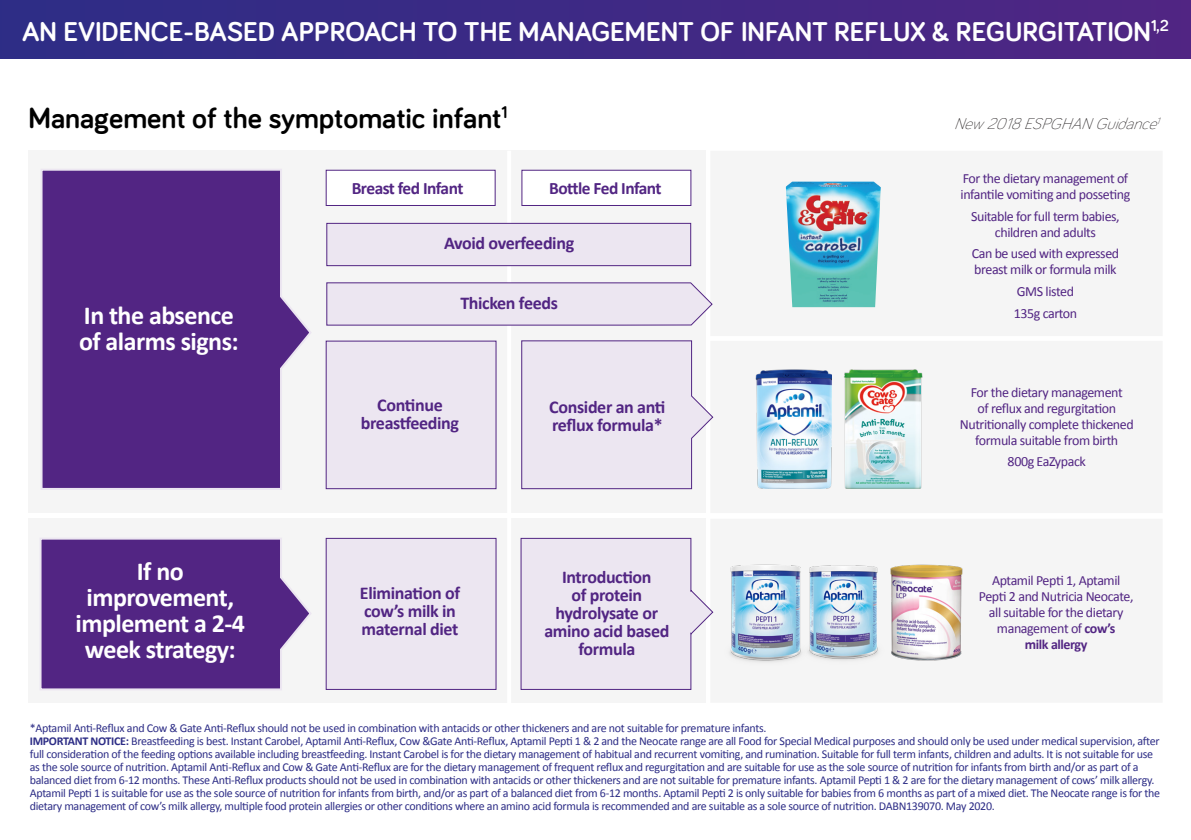
<style>
.page{position:relative;width:1191px;height:840px;background:#fff}
.page>*{position:absolute;margin:0;border:0;box-sizing:border-box;transform-origin:0 0}
.t1{font:700 30px "Bariol";color:#000}
.t2{font:700 28px "Bariol";color:#fff}
.t3{font:700 26px/26px "Calibri";letter-spacing:-.02em;color:#fff}
.t4{font:700 18px "Calibri";letter-spacing:-.02em;color:#522583}
.t5{font:700 17.4px "Calibri";letter-spacing:-.03em;color:#522583}
.t6{font:italic 300 16px "Bariol";color:#231f20}
.t7{font:14px/16px "Calibri";letter-spacing:-.03em;color:#522583;text-align:center}
.t8{font:12px/13px "Calibri";letter-spacing:-.025em;color:#2d2d86}
.s1{font-weight:700}
</style>
<div class="page">
<div style="left:28px;top:518px;width:677px;height:184px;background:#f5f5f5"></div>
<div style="left:28px;top:151px;width:677px;height:361px;background:#f5f5f5"></div>
<div style="left:326px;top:170px;width:169px;height:36px;background:#fff;border:1px solid #522583"></div>
<img style="left:755px;top:369px;width:77px;height:119px">
<img style="left:843px;top:369px;width:80px;height:119px">
<img style="left:785px;top:181px;width:96px;height:126px">
<div style="left:521px;top:170px;width:170px;height:36px;background:#fff;border:1px solid #522583"></div>
<svg style="left:41px;top:169px;width:270px;height:321px;background:#653d90"></svg>
<svg style="left:40px;top:538px;width:271px;height:152px;background:#643c8f"></svg>
<div style="left:326px;top:340px;width:170px;height:148px;background:#ece6f1"></div>
<svg style="left:521px;top:340px;width:192px;height:149px"></svg>
<svg style="left:520px;top:537px;width:192px;height:152px"></svg>
<div style="left:326px;top:538px;width:170px;height:151px;background:#ece6f1"></div>
<hr style="left:507px;top:151px;width:4px;height:561px;background:#fff">
<div style="left:0;top:0;width:1191px;height:59px;background:linear-gradient(to right,#2c2d86,#502583)"></div>
<svg style="left:326px;top:282px;width:386px;height:43px"></svg>
<div style="left:326px;top:223px;width:365px;height:43px;background:#ece6f1"></div>
<img style="left:890px;top:564px;width:73px;height:97px">
<img style="left:712px;top:564px;width:71px;height:102px">
<img style="left:783px;top:565px;width:102px;height:100px">
<p class="t2" style="left:22px;top:12px;width:1148px">AN EVIDENCE-BASED APPROACH TO THE MANAGEMENT OF INFANT REFLUX &amp; REGURGITATION<sup>1,2</sup></p>
<p class="t1" style="left:28px;top:97px;width:481px">Management of the symptomatic infant<sup>1</sup></p>
<p class="t6" style="left:954px;top:113px;width:211px">New2018ESPGHANGuidance<sup>1</sup></p>
<p class="t3" style="left:79px;top:301px;width:161px">In the absence of alarms signs:</p>
<p class="t3" style="left:137px;top:557px;width:48px">If no</p>
<p class="t3" style="left:87px;top:583px;width:149px">improvement,</p>
<p class="t3" style="left:76px;top:609px;width:171px">implement a 2-4</p>
<p class="t3" style="left:85px;top:635px;width:152px">week strategy:</p>
<p class="t5" style="left:352px;top:176px;width:113px">Breast fed Infant</p>
<p class="t5" style="left:549px;top:176px;width:114px">Bottle Fed Infant</p>
<p class="t4" style="left:444px;top:230px;width:132px">Avoid overfeeding</p>
<p class="t4" style="left:460px;top:290px;width:99px">Thicken feeds</p>
<p class="t4" style="left:377px;top:392px;width:67px">Continue</p>
<p class="t4" style="left:361px;top:410px;width:100px">breastfeeding</p>
<p class="t4" style="left:360px;top:579px;width:102px">Elimination of</p>
<p class="t4" style="left:364px;top:597px;width:93px">cow’s milk in</p>
<p class="t4" style="left:361px;top:615px;width:98px">maternal diet</p>
<p class="t4" style="left:549px;top:393px;width:118px">Consider an anti</p>
<p class="t4" style="left:552px;top:411px;width:112px">reflux formula*</p>
<p class="t4" style="left:562px;top:564px;width:91px">Introduction</p>
<p class="t4" style="left:571px;top:582px;width:72px">of protein</p>
<p class="t4" style="left:555px;top:600px;width:104px">hydrolysate or</p>
<p class="t4" style="left:544px;top:618px;width:127px">amino acid based</p>
<p class="t4" style="left:578px;top:636px;width:58px">formula</p>
<p class="t7" style="left:960px;top:169px;width:171px;text-align:left">For the dietary management of infantile vomiting and posseting</p>
<p class="t7" style="left:971px;top:207px;width:150px">Suitable for full term babies, children and adults</p>
<p class="t7" style="left:971px;top:245px;width:149px;text-align:left">Can be used with expressed breast milk or formula milk</p>
<p class="t7" style="left:1016px;top:282px;width:59px">GMS listed</p>
<p class="t7" style="left:1013px;top:304px;width:65px">135g carton</p>
<p class="t7" style="left:970px;top:383px;width:153px">For the dietary management of reflux and regurgitation</p>
<p class="t7" style="left:959px;top:415px;width:175px">Nutritionally complete thickened</p>
<p class="t7" style="left:975px;top:431px;width:145px">formula suitable from birth</p>
<p class="t7" style="left:1007px;top:453px;width:80px">800g EaZypack</p>
<p class="t7" style="left:992px;top:571px;width:130px">Aptamil Pepti 1, Aptamil</p>
<p class="t7" style="left:979px;top:587px;width:156px">Pepti 2 and Nutricia Neocate, all suitable for the dietary management of <span class="s1">cow’s<br>milk allergy</span></p>
<p class="t8" style="left:30px;top:720px;width:738px">*Aptamil Anti-Reflux and Cow &amp; Gate Anti-Reflux should not be used in combination with antacids or other thickeners and are not suitable for premature infants.</p>
<p class="t8" style="left:30px;top:733px;width:1132px"><span class="s1">IMPORTANT NOTICE:</span> Breastfeeding is best. Instant Carobel, Aptamil Anti-Reflux, Cow &amp;Gate Anti-Reflux, Aptamil Pepti 1 &amp; 2 and the Neocate range are all Food for Special Medical purposes and should only be used under medical supervision, after full consideration of the feeding options available including breastfeeding. Instant Carobel is for the dietary management of habitual and recurrent vomiting, and rumination. Suitable for full term infants, children and adults. It is not suitable for use as the sole source of nutrition. Aptamil Anti-Reflux and Cow &amp; Gate Anti-Reflux are for the dietary management of frequent reflux and regurgitation and are suitable for use as the sole source of nutrition for infants from birth and/or as part of a balanced diet from 6-12 months. These Anti-Reflux products should not be used in combination with antacids or other thickeners and are not suitable for premature infants. Aptamil Pepti 1 &amp; 2 are for the dietary management of cows’ milk allergy.<br>Aptamil Pepti 1 is suitable for use as the sole source of nutrition for infants from birth, and/or as part of a balanced diet from 6-12 months. Aptamil Pepti 2 is only suitable for babies from 6 months as part of a mixed diet. The Neocate range is for the dietary management of cow’s milk allergy, multiple food protein allergies or other conditions where an amino acid formula is recommended and are suitable as a sole source of nutrition. DABN139070. May 2020.</p>
</div>
